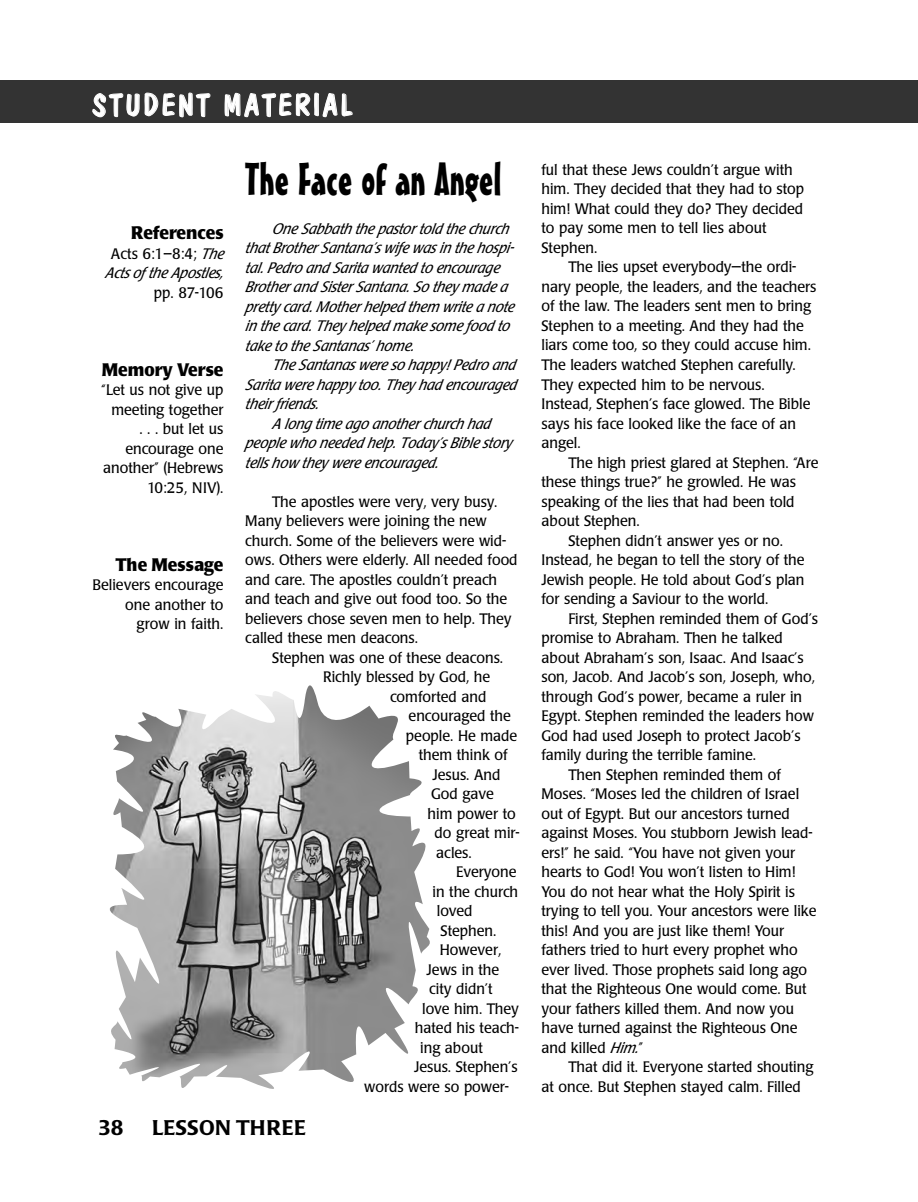
<style>
.page{position:relative;width:918px;height:1202px;background:#fff}
.page>*{position:absolute;margin:0;border:0;box-sizing:border-box;transform-origin:0 0}
.t1{font:45px "Mister Earl BT";color:#000}
.t2{font:30px "Dom Casual D";letter-spacing:.095em;color:#fff}
.t3{font:500 21px "Poppl Laudatio";letter-spacing:.02em;color:#000}
.t4{font:700 18px "Poppl Laudatio";color:#000;scale:.95 1}
.t5{font:15px/19.5px "Poppl Laudatio";color:#000;scale:.95 1}
.t6{font:italic 15px/19.5px "Poppl Laudatio";color:#000;scale:.95 1}
.s1{font-style:normal}
.s2{font-style:italic}
</style>
<div class="page">
<div style="left:0;top:80px;width:891px;height:43px;background:#333"></div>
<div style="left:891px;top:80px;width:27px;height:43px;background:#333"></div>
<img style="left:109px;top:685px;width:321px;height:404px">
<h2 class="t2" style="left:92px;top:87px;width:261px">STUDENT MATERIAL</h2>
<p class="t4" style="left:131px;top:226px;width:99px">References</p>
<p class="t6" style="left:105px;top:245px;width:129px;text-align:center"><span class="s1">Acts 6:1–8:4;</span> The<br>Actsof the Apostles,</p>
<p class="t5" style="left:154px;top:284px;width:75px">pp. 87-106</p>
<p class="t4" style="left:102px;top:362px;width:130px">Memory Verse</p>
<p class="t5" style="left:101px;top:382px;width:130px;text-align:right">“Let us not give up meeting together<br>. . . but let us encourage one another” (Hebrews<br>10:25, NIV).</p>
<p class="t4" style="left:116px;top:557px;width:115px">The Message</p>
<p class="t5" style="left:93px;top:577px;width:139px;text-align:right">Believers encourage one another to grow in faith.</p>
<h1 class="t1" style="left:245px;top:162px;width:258px">The Face of an Angel</h1>
<p class="t6" style="left:245px;top:220px;width:288px;text-indent:27px">One Sabbath the p astor told the church that Brother Santana’swife wasin the hospi&shy;tal.Pedro and Sarita wanted to encourage Brother and Sister Santana.So they made a pretty card.Mother helped them write a note in the card.They help ed make some food to take to the Santanas’ home.</p>
<p class="t6" style="left:272px;top:357px;width:258px">The Santanaswere so happy! Pedro and</p>
<p class="t6" style="left:245px;top:376px;width:287px">Sarita were happy too.They had encourag ed</p>
<p class="t6" style="left:245px;top:396px;width:82px">their friends.</p>
<p class="t6" style="left:272px;top:415px;width:231px">A long time ago another church had</p>
<p class="t6" style="left:245px;top:435px;width:282px">people who needed help.Today’sBible story</p>
<p class="t6" style="left:245px;top:454px;width:208px">tellshow they were encourag ed.</p>
<p class="t5" style="left:245px;top:493px;width:288px;text-indent:27px">The apostles were very, very busy.<br>Many believers were joining the new church. Some of the believers were wid&shy;ows. Others were elderly. All needed food and care. The apostles couldn’t preach and teach and give out food too. So the believers chose seven men to help. They called these men deacons.</p>
<p class="t5" style="left:272px;top:649px;width:245px">Stephen was one of these deacons.</p>
<p class="t5" style="left:323px;top:669px;width:177px">Richly blessed by God, he</p>
<p class="t5" style="left:390px;top:688px;width:103px">comforted and</p>
<p class="t5" style="left:409px;top:708px;width:109px">encouraged the</p>
<p class="t5" style="left:406px;top:727px;width:119px">people. He made</p>
<p class="t5" style="left:419px;top:747px;width:95px">them think of</p>
<p class="t5" style="left:432px;top:766px;width:73px">Jesus. And</p>
<p class="t5" style="left:431px;top:786px;width:68px">God gave</p>
<p class="t5" style="left:428px;top:805px;width:94px">him power to</p>
<p class="t5" style="left:435px;top:825px;width:91px">do great mir-</p>
<p class="t5" style="left:436px;top:844px;width:39px">acles.</p>
<p class="t5" style="left:456px;top:864px;width:65px">Everyone</p>
<p class="t5" style="left:433px;top:883px;width:92px">in the church</p>
<p class="t5" style="left:437px;top:903px;width:39px">loved</p>
<p class="t5" style="left:441px;top:922px;width:60px">Stephen.</p>
<p class="t5" style="left:440px;top:942px;width:66px">However,</p>
<p class="t5" style="left:427px;top:961px;width:78px">Jews in the</p>
<p class="t5" style="left:429px;top:981px;width:69px">city didn’t</p>
<p class="t5" style="left:422px;top:1000px;width:103px">love him. They</p>
<p class="t5" style="left:415px;top:1020px;width:111px">hated his teach-</p>
<p class="t5" style="left:420px;top:1039px;width:68px">ing about</p>
<p class="t5" style="left:414px;top:1059px;width:111px">Jesus. Stephen’s</p>
<p class="t5" style="left:364px;top:1078px;width:154px">words were so power-</p>
<h3 class="t3" style="left:98px;top:1119px;width:27px">38</h3>
<h3 class="t3" style="left:152px;top:1119px;width:155px">LESSON THREE</h3>
<p class="t5" style="left:541px;top:161px;width:278px">ful that these Jews couldn’t argue with him. They decided that they had to stop him! What could they do? They decided to pay some men to tell lies about<br>Stephen.</p>
<p class="t5" style="left:541px;top:259px;width:291px;text-indent:27px">The lies upset everybody—the ordi&shy;nary people, the leaders, and the teachers of the law. The leaders sent men to bring Stephen to a meeting. And they had the liars come too, so they could accuse him.<br>The leaders watched Stephen carefully.<br>They expected him to be nervous.<br>Instead, Stephen’s face glowed. The Bible says his face looked like the face of an angel.</p>
<p class="t5" style="left:568px;top:454px;width:265px">The high priest glared at Stephen. “Are</p>
<p class="t5" style="left:541px;top:473px;width:269px">these things true?” he growled. He was</p>
<p class="t5" style="left:541px;top:493px;width:268px">speaking of the lies that had been told</p>
<p class="t5" style="left:541px;top:512px;width:105px">about Stephen.</p>
<p class="t5" style="left:568px;top:532px;width:227px">Stephen didn’t answer yes or no.</p>
<p class="t5" style="left:541px;top:551px;width:278px">Instead, he began to tell the story of the</p>
<p class="t5" style="left:541px;top:571px;width:278px">Jewish people. He told about God’s plan</p>
<p class="t5" style="left:541px;top:590px;width:240px">for sending a Saviour to the world.</p>
<p class="t5" style="left:568px;top:610px;width:264px">First, Stephen reminded them of God’s</p>
<p class="t5" style="left:541px;top:629px;width:256px">promise to Abraham. Then he talked</p>
<p class="t5" style="left:541px;top:649px;width:278px">about Abraham’s son, Isaac. And Isaac’s</p>
<p class="t5" style="left:541px;top:668px;width:289px">son, Jacob. And Jacob’s son, Joseph, who,</p>
<p class="t5" style="left:541px;top:688px;width:276px">through God’s power, became a ruler in</p>
<p class="t5" style="left:541px;top:707px;width:288px">Egypt. Stephen reminded the leaders how</p>
<p class="t5" style="left:541px;top:727px;width:274px">God had used Joseph to protect Jacob’s</p>
<p class="t5" style="left:541px;top:746px;width:227px">family during the terrible famine.</p>
<p class="t5" style="left:568px;top:766px;width:225px">Then Stephen reminded them of</p>
<p class="t5" style="left:541px;top:785px;width:273px">Moses. “Moses led the children of Israel</p>
<p class="t5" style="left:541px;top:805px;width:263px">out of Egypt. But our ancestors turned</p>
<p class="t5" style="left:541px;top:824px;width:287px">against Moses. You stubborn Jewish lead-</p>
<p class="t5" style="left:541px;top:844px;width:269px">ers!” he said. “You have not given your</p>
<p class="t5" style="left:541px;top:863px;width:269px">hearts to God! You won’t listen to Him!</p>
<p class="t5" style="left:541px;top:883px;width:268px">You do not hear what the Holy Spirit is</p>
<p class="t5" style="left:541px;top:902px;width:291px">trying to tell you. Your ancestors were like</p>
<p class="t5" style="left:541px;top:922px;width:257px">this! And you are just like them! Your</p>
<p class="t5" style="left:541px;top:941px;width:271px">fathers tried to hurt every prophet who</p>
<p class="t5" style="left:541px;top:961px;width:281px">ever lived. Those prophets said long ago</p>
<p class="t5" style="left:541px;top:980px;width:281px">that the Righteous One would come. But</p>
<p class="t5" style="left:541px;top:1000px;width:268px">your fathers killed them. And now you</p>
<p class="t5" style="left:541px;top:1019px;width:271px">have turned against the Righteous One</p>
<p class="t5" style="left:541px;top:1039px;width:109px">and killed <span class="s2">Him.</span>”</p>
<p class="t5" style="left:568px;top:1058px;width:259px">That did it. Everyone started shouting</p>
<p class="t5" style="left:541px;top:1078px;width:274px">at once. But Stephen stayed calm. Filled</p>
</div>
